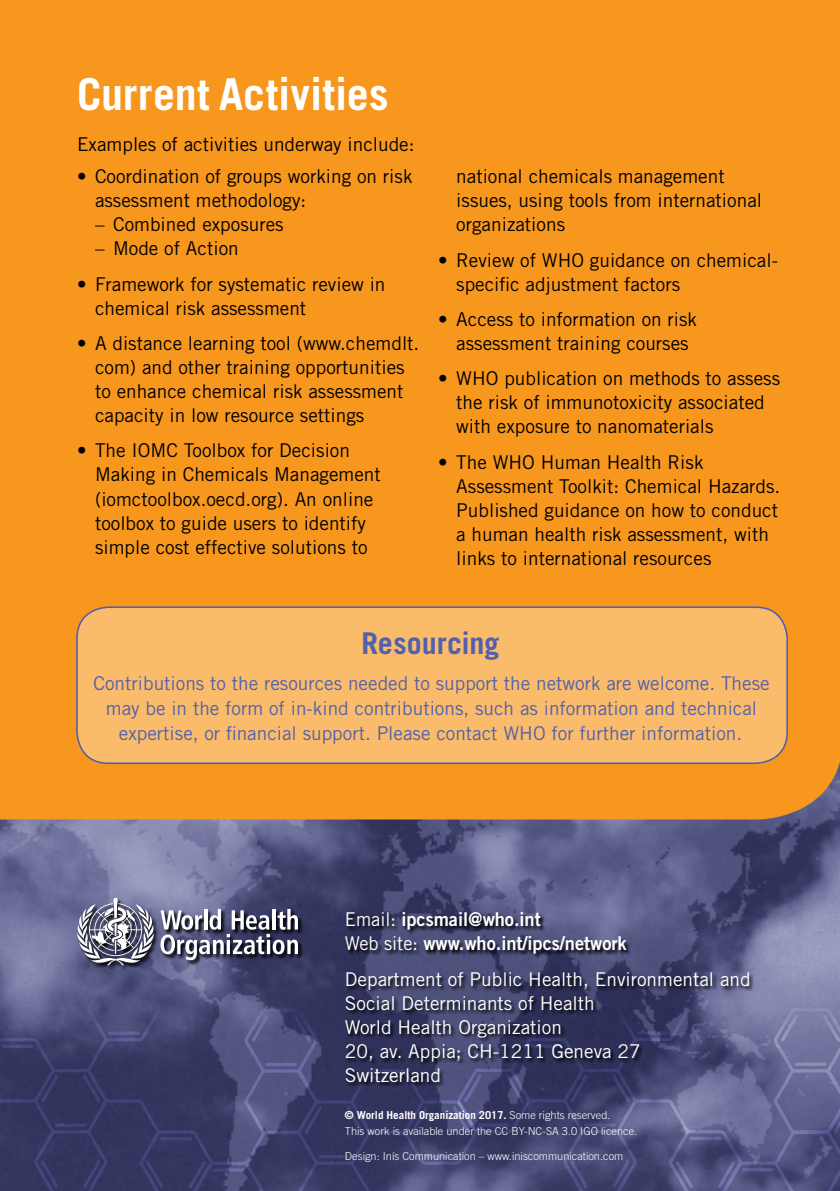
<style>
.page{position:relative;width:840px;height:1191px;background:#fff}
.page>*{position:absolute;margin:0;border:0;box-sizing:border-box;transform-origin:0 0}
.t1{font:700 44px "Trade Gothic LT Std";color:#fff}
.t2{font:700 30px "Trade Gothic LT Std";letter-spacing:-.005em;color:#5261ac}
.t3{font:19px/24px "Trade Gothic LT Std";color:#000}
.t4{font:19px/25px "Trade Gothic LT Std";color:#5261ac;text-align:center}
.t5{font:19px/24px "Trade Gothic LT Std";color:#fff}
.t6{font:19px/24px "Trade Gothic LT Std Bd 2";color:#fff;scale:.96 1}
.t7{font:300 11px/16px "Trade Gothic LT Std";color:#fff}
.s1{font-family:"Trade Gothic LT Std"}
.s2{font-weight:700}
</style>
<div class="page">
<img style="left:0;top:819px;width:839px;height:162px">
<div style="left:0;top:0;width:839px;height:819px;background:#f8971d"></div>
<svg style="left:344px;top:912px;width:409px;height:69px;background:#44466c"></svg>
<svg style="left:0;top:981px;width:458px;height:210px;background:#3d4069"></svg>
<svg style="left:458px;top:978px;width:381px;height:213px;background:#4d5078"></svg>
<svg style="left:77px;top:897px;width:225px;height:72px"></svg>
<svg style="left:76px;top:897px;width:222px;height:68px"></svg>
<div style="left:77px;top:607px;width:709px;height:156px;background:#fabb6b;border-radius:31px"></div>
<div style="left:76px;top:606px;width:711px;height:158px;border:2px solid #5261ac;border-radius:31px"></div>
<h1 class="t1" style="left:77px;top:67px;width:313px">Current Activities</h1>
<p class="t3" style="left:77px;top:132px;width:339px">Examples of activities underway include:</p>
<p class="t3" style="left:95px;top:164px;width:319px;text-indent:-18px">• Coordination of groups working on risk assessment methodology:</p>
<p class="t3" style="left:95px;top:212px;width:190px">– Combined exposures</p>
<p class="t3" style="left:95px;top:236px;width:145px">– Mode of Action</p>
<p class="t3" style="left:95px;top:272px;width:292px;text-indent:-18px">• Framework for systematic review in chemical risk assessment</p>
<p class="t3" style="left:95px;top:331px;width:326px;text-indent:-18px">• A distance learning tool (www.chemdlt. com) and other training opportunities to enhance chemical risk assessment capacity in low resource settings</p>
<p class="t3" style="left:95px;top:438px;width:287px;text-indent:-18px">• The IOMC Toolbox for Decision Making in Chemicals Management (iomctoolbox.oecd.org). An online toolbox to guide users to identify simple cost effective solutions to</p>
<p class="t3" style="left:456px;top:164px;width:307px">national chemicals management issues, using tools from international organizations</p>
<p class="t3" style="left:456px;top:248px;width:323px;text-indent:-18px">• Review of WHO guidance on chemical&shy;specific adjustment factors</p>
<p class="t3" style="left:438px;top:307px;width:260px;text-align:center">• Access to information on risk assessment training courses</p>
<p class="t3" style="left:456px;top:366px;width:325px;text-indent:-18px">• WHO publication on methods to assess the risk of immunotoxicity associated with exposure to nanomaterials</p>
<p class="t3" style="left:456px;top:450px;width:325px;text-indent:-18px">• The WHO Human Health Risk Assessment Toolkit: Chemical Hazards.<br>Published guidance on how to conduct a human health risk assessment, with links to international resources</p>
<h2 class="t2" style="left:361px;top:625px;width:139px">Resourcing</h2>
<p class="t4" style="left:93px;top:670px;width:677px">Contributions to the resources needed to support the network are welcome. These may be in the form of in-kind contributions, such as information and technical expertise, or financial support. Please contact WHO for further information.</p>
<p class="t6" style="left:345px;top:907px;width:295px"><span class="s1">Email:</span> ipcsmail@who.int<br><span class="s1">Web site:</span> www.who.int/ipcs/network</p>
<p class="t5" style="left:345px;top:966px;width:407px">Department of Public Health, Environmental and<br>Social Determinants of Health<br>World Health Organization<br>20, av. Appia; CH-1211 Geneva 27<br>Switzerland</p>
<p class="t7" style="left:345px;top:1107px;width:293px"><span class="s2">© World Health Organization 2017.</span> Some rights reserved.<br>This work is available under the CC BY-NC-SA 3.0 IGO licence.</p>
<p class="t7" style="left:345px;top:1147px;width:280px">Design: Inís Communication – www.iniscommunication.com</p>
</div>
